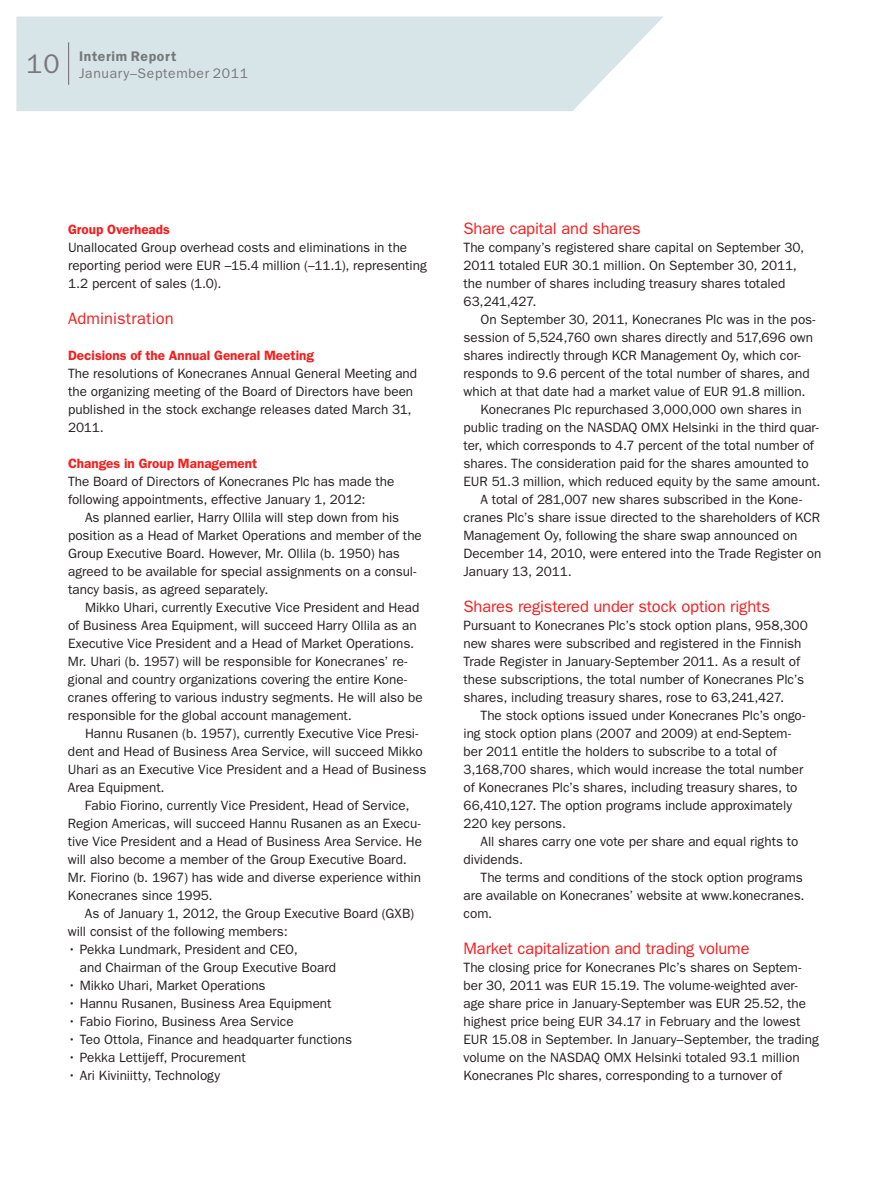
<style>
.page{position:relative;width:893px;height:1191px;background:#fff}
.page>*{position:absolute;margin:0;border:0;box-sizing:border-box;transform-origin:0 0}
.t1{font:16.5px "ITC Franklin Gothic Std";letter-spacing:-.01em;color:#f71c1c}
.t2{font:16.5px "ITC Franklin Gothic Std";letter-spacing:.01em;color:#f71c1c}
.t3{font:13.95px/17px "ITC Franklin Gothic Std";letter-spacing:.045em;color:#76787b}
.t4{font:13.5px/18px "ITC Franklin Gothic Std";color:#231f20}
.t5{font:600 13.5px "ITC Franklin Gothic Std";color:#f71c1c}
.s1{font-size:27px}
.s2{font-weight:600}
</style>
<div class="page">
<svg style="left:16px;top:16px;width:647px;height:95px;background:#dae6e9"></svg>
<hr style="left:68px;top:42px;width:1px;height:43px;background:#76787b">
<p class="t3" style="left:79px;top:48px;width:171px;text-indent:-53px"><span class="s1">10</span> <span class="s2">Interim Report<br></span>January–September 2011</p>
<p class="t5" style="left:68px;top:221px;width:103px">Group Overheads</p>
<p class="t4" style="left:68px;top:239px;width:341px">U nallocated Group overhead costs and eliminations in the reporting period were EUR</p>
<p class="t4" style="left:225px;top:257px;width:204px">–15.4 million (–11.1), representing</p>
<p class="t4" style="left:68px;top:275px;width:155px">1.2 percent of sales (1.0).</p>
<p class="t2" style="left:68px;top:309px;width:107px">Administration</p>
<p class="t5" style="left:68px;top:347px;width:247px">Decisions of the Annual General Meeting</p>
<p class="t4" style="left:68px;top:365px;width:351px">The resolutions of Konecranes Annual General Meeting and the organizing meeting of the Board of Directors have been published in the stock exchange releases dated March 31, 2011.</p>
<p class="t5" style="left:68px;top:455px;width:191px">Changes in Group Management</p>
<p class="t4" style="left:68px;top:473px;width:328px">The Board of Directors of Konecranes Plc has made the following appointments, effective January 1, 2012:</p>
<p class="t4" style="left:68px;top:508px;width:355px;text-indent:17px">As planned earlier, Harry Ollila will step down from his position as a Head of Market Operations and member of the Group Executive Board. H owever, M r. Ollila (b. 1950) has agreed to be available for special assignments on a consul&shy;tancy basis, as agreed separately.</p>
<p class="t4" style="left:68px;top:598px;width:356px;text-indent:17px">Mikko U hari, currently Executive Vice President and H ead of Business Area Equipment, will succeed Harry Ollila as an Executive Vice President and a H ead of M arket Operations.<br>M r. U hari (b. 1957) will be responsible for Konecranes’ re&shy;gional and country organizations covering the entire Kone&shy;cranes offering to various industry segments. He will also be responsible for the global account management.</p>
<p class="t4" style="left:68px;top:724px;width:360px;text-indent:17px">Hannu Rusanen (b. 1957), currently Executive Vice Presi&shy;dent and Head of Business Area Service, will succeed Mikko U hari as an Executive Vice President and a Head of Business Area Equipment.</p>
<p class="t4" style="left:68px;top:796px;width:356px;text-indent:17px">Fabio Fiorino, currently Vice President, Head of Service, Region Americas, will succeed Hannu Rusanen as an Execu&shy;tive Vice President and a H ead of Business Area Service. H e will also become a member of the Group Executive Board.<br>M r. Fiorino (b. 1967) has wide and diverse experience within Konecranes since 1995.</p>
<p class="t4" style="left:68px;top:904px;width:348px;text-indent:17px">As of January 1, 2012, the Group Executive Board (GXB) will consist of the following members:</p>
<p class="t4" style="left:80px;top:940px;width:258px;text-indent:-12px">• Pekka Lundmark, President and CEO,<br>and Chairman of the Group Executive Board</p>
<p class="t4" style="left:68px;top:976px;width:199px">• M ikko U hari, Market Operations</p>
<p class="t4" style="left:68px;top:994px;width:265px">• Hannu Rusanen, Business Area Equipment</p>
<p class="t4" style="left:68px;top:1012px;width:227px">• Fabio Fiorino, Business Area Service</p>
<p class="t4" style="left:68px;top:1030px;width:286px">• Teo Ottola, Finance and headquarter functions</p>
<p class="t4" style="left:68px;top:1048px;width:179px">• Pekka Lettijeff, Procurement</p>
<p class="t4" style="left:68px;top:1066px;width:154px">• Ari Kiviniitty, Technology</p>
<p class="t1" style="left:463px;top:219px;width:179px">Share capital and shares</p>
<p class="t4" style="left:463px;top:239px;width:342px">The company’s registered share capital on September 30,<br>2011 totaled EUR</p>
<p class="t4" style="left:463px;top:257px;width:335px;text-indent:109px">30.1 million. On September 30, 2011, the number of shares including treasury shares totaled<br>63,241,427.</p>
<p class="t4" style="left:463px;top:310px;width:353px;text-indent:17px">On September 30, 2011, Konecranes Plc was in the pos&shy;session of 5,524,760 own shares directly and 517,696 own shares indirectly through KCR Management Oy, which cor&shy;responds to 9.6 percent of the total number of shares, and which at that date had a market value of EUR</p>
<p class="t4" style="left:732px;top:382px;width:75px">91.8 million.</p>
<p class="t4" style="left:480px;top:400px;width:323px">Konecranes Plc repurchased 3,000,000 own shares in</p>
<p class="t4" style="left:463px;top:418px;width:133px">public trading on the NASDA</p>
<p class="t4" style="left:463px;top:418px;width:357px;text-indent:165px">Q OMX Helsinki in the third quar&shy;ter, which corresponds to 4.7 percent of the total number of shares. The consideration paid for the shares amounted to EUR</p>
<p class="t4" style="left:492px;top:472px;width:330px">51.3 million, which reduced equity by the same amount.</p>
<p class="t4" style="left:480px;top:490px;width:323px">A total of 281,007 new shares subscribed in the Kone-</p>
<p class="t4" style="left:463px;top:508px;width:356px">cranes Plc’s share issue directed to the shareholders of KCR</p>
<p class="t4" style="left:463px;top:526px;width:335px">Management Oy, following the share swap announced on</p>
<p class="t4" style="left:463px;top:544px;width:359px">December 14, 2010, were entered into the Trade Register on</p>
<p class="t4" style="left:463px;top:562px;width:110px">January 13, 2011.</p>
<p class="t1" style="left:463px;top:597px;width:308px">Shares registered under stock option rights</p>
<p class="t4" style="left:463px;top:617px;width:346px">Pursuant to Konecranes Plc’s stock option plans, 958,300 new shares were subscribed and registered in the Finnish Trade Register in January-September 2011. As a result of these subscriptions, the total number of Konecranes Plc’s shares, including treasury shares, rose to 63,241,427.</p>
<p class="t4" style="left:463px;top:706px;width:343px;text-indent:17px">The stock options issued under Konecranes Plc’s ongo&shy;ing stock option plans (2007 and 2009) at end-Septem&shy;ber 2011 entitle the holders to subscribe to a total of 3,168,700 shares, which would increase the total number of Konecranes Plc’s shares, including treasury shares, to 66,410,127. The option programs include approximately 220 key persons.</p>
<p class="t4" style="left:463px;top:832px;width:336px;text-indent:17px">All shares carry one vote per share and equal rights to dividends.</p>
<p class="t4" style="left:463px;top:868px;width:343px;text-indent:17px">The terms and conditions of the stock option programs are available on Konecranes’ website at www.konecranes. com.</p>
<p class="t1" style="left:463px;top:939px;width:288px">Market capitalization and trading volume</p>
<p class="t4" style="left:463px;top:959px;width:339px">The closing price for Konecranes Plc’s shares on Septem&shy;ber 30, 2011 was EUR</p>
<p class="t4" style="left:463px;top:977px;width:336px;text-indent:137px">15.19. The volume-weighted aver&shy;age share price in January-September was EUR</p>
<p class="t4" style="left:744px;top:995px;width:64px">25.52, the</p>
<p class="t4" style="left:463px;top:1013px;width:124px">highest price being EUR</p>
<p class="t4" style="left:607px;top:1013px;width:195px">34.17 in February and the lowest</p>
<p class="t4" style="left:463px;top:1030px;width:9px">EUR</p>
<p class="t4" style="left:463px;top:1030px;width:357px;text-indent:28px">15.08 in September. In January–September, the trading volume on the NASDA</p>
<p class="t4" style="left:463px;top:1048px;width:338px;text-indent:128px">Q OMX Helsinki totaled 93.1 million<br>Konecranes Plc shares, corresponding to a turnover of</p>
</div>
